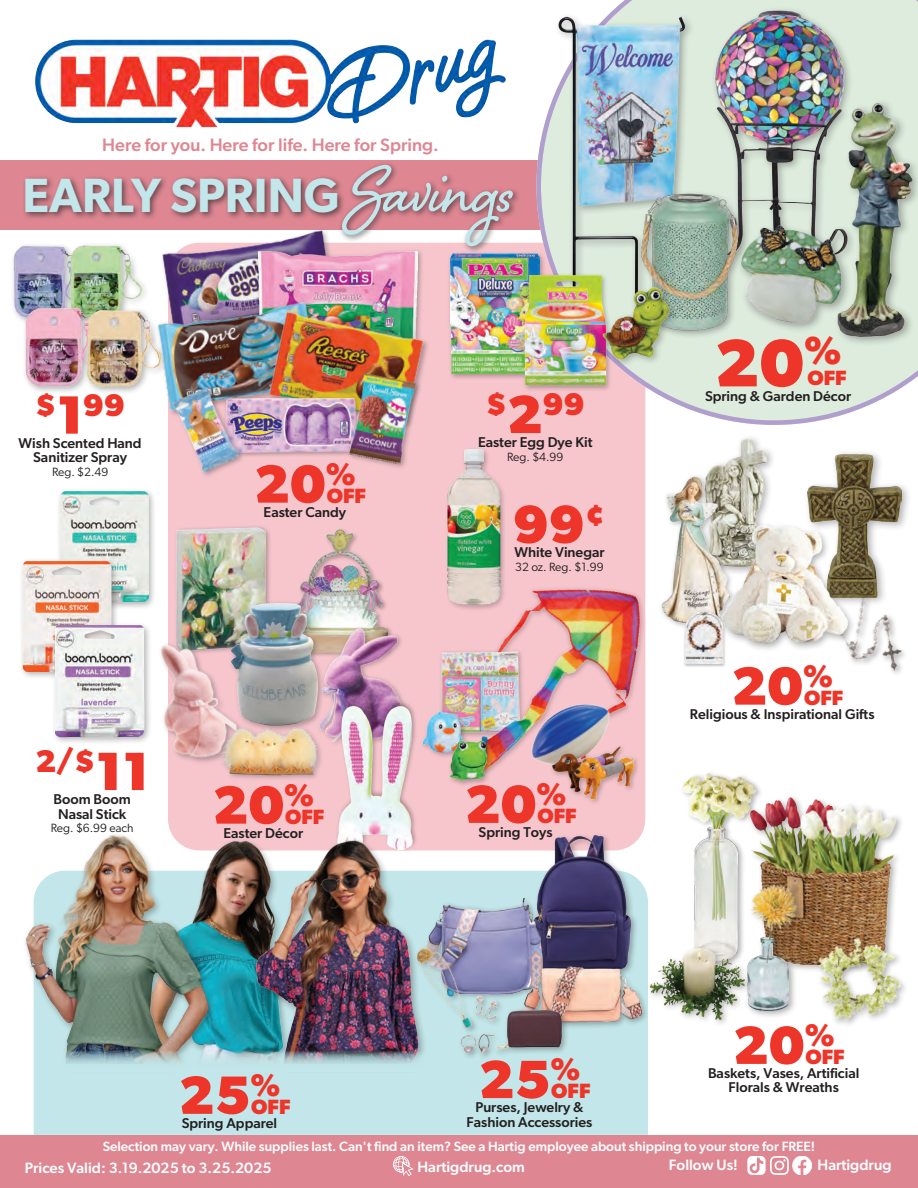
<style>
.page{position:relative;width:918px;height:1188px;background:#fff}
.page>*{position:absolute;margin:0;border:0;box-sizing:border-box;transform-origin:0 0}
.t1{font:700 84px "Shelby";color:#c2e6e9}
.REGULAR_PRICE{font:700 67.5px "Gibson";color:#ee3529}
.REGULAR_PRICE-2{font:700 54px "Gibson";color:#ee3529}
.t2{font:600 48.3px "Gibson";color:#c2e6e9}
.REGULAR_PRICE-3{font:700 31.5px "Gibson";color:#ee3529}
.t3{font:700 20.7px "Gibson";color:#ee3529}
.t4{font:500 18px "Gibson";color:#de8793}
.t5{font:500 15px "Gibson";color:#fff}
.REGULAR_SUBTEXT{font:500 14.25px "Gibson";color:#231f20}
.t6{font:500 13.5px "Gibson";color:#fff}
.REGULAR_SUBTEXT-2{font:12px "Gibson";color:#231f20}
.s1{font-size:54px}
</style>
<div class="page">
<div style="left:34px;top:871px;width:614px;height:264px;background:#c2e6e9"></div>
<img style="left:35px;top:39px;width:471px;height:89px">
<div style="left:0;top:160px;width:918px;height:70px;background:#de8793"></div>
<div style="left:0;top:1135px;width:918px;height:53px;background:#de8793"></div>
<img style="left:793px;top:1156px;width:19px;height:19px">
<svg style="left:747px;top:1156px;width:42px;height:19px"></svg>
<svg style="left:393px;top:1156px;width:20px;height:20px"></svg>
<div style="left:168px;top:243px;width:477px;height:607px;background:#f7c6cd;border-radius:31px"></div>
<img style="left:499px;top:532px;width:147px;height:277px">
<img style="left:763px;top:797px;width:138px;height:107px">
<div style="left:680px;top:770px;width:83px;height:199px;background:#231f20;opacity:.35"></div>
<img style="left:695px;top:828px;width:46px;height:101px">
<img style="left:680px;top:770px;width:82px;height:58px">
<img style="left:703px;top:832px;width:26px;height:95px">
<div style="left:744px;top:882px;width:62px;height:137px;background:#231f20;opacity:.35"></div>
<img style="left:751px;top:940px;width:28px;height:71px">
<img style="left:745px;top:874px;width:55px;height:66px">
<img style="left:751px;top:944px;width:28px;height:23px">
<img style="left:779px;top:904px;width:126px;height:121px">
<img style="left:162px;top:230px;width:176px;height:58px">
<div style="left:56px;top:488px;width:101px;height:122px;background:#231f20;opacity:.35"></div>
<img style="left:56px;top:492px;width:92px;height:110px">
<div style="left:19px;top:558px;width:101px;height:121px;background:#231f20;opacity:.35"></div>
<img style="left:19px;top:562px;width:103px;height:109px">
<div style="left:445px;top:447px;width:61px;height:165px;background:#231f20;opacity:.35"></div>
<img style="left:448px;top:450px;width:52px;height:154px">
<img style="left:13px;top:244px;width:130px;height:76px">
<div style="left:23px;top:304px;width:146px;height:91px;background:#231f20;opacity:.35"></div>
<img style="left:25px;top:307px;width:130px;height:81px">
<img style="left:645px;top:929px;width:106px;height:106px">
<img style="left:441px;top:646px;width:92px;height:90px">
<div style="left:420px;top:708px;width:49px;height:51px;background:#231f20;opacity:.35"></div>
<img style="left:420px;top:710px;width:44px;height:47px">
<img style="left:516px;top:685px;width:114px;height:104px">
<img style="left:526px;top:813px;width:133px;height:188px">
<div style="left:549px;top:744px;width:92px;height:62px;background:#f7c6cd"></div>
<img style="left:544px;top:739px;width:95px;height:70px">
<div style="left:423px;top:895px;width:126px;height:106px;background:#231f20;opacity:.35"></div>
<img style="left:427px;top:899px;width:125px;height:100px">
<div style="left:458px;top:1031px;width:43px;height:30px;background:#c1e5e8"></div>
<img style="left:460px;top:1034px;width:31px;height:23px">
<img style="left:483px;top:984px;width:28px;height:47px">
<img style="left:427px;top:937px;width:56px;height:105px">
<div style="left:22px;top:174px;width:324px;height:47px;background:#231f20;opacity:.65"></div>
<div style="left:338px;top:161px;width:183px;height:93px;background:#231f20;opacity:.65"></div>
<img style="left:536px;top:0;width:382px;height:425px">
<img style="left:724px;top:209px;width:135px;height:134px">
<div style="left:521px;top:964px;width:128px;height:68px;background:#c2e6e9"></div>
<img style="left:514px;top:952px;width:134px;height:75px">
<img style="left:300px;top:529px;width:83px;height:68px">
<img style="left:176px;top:526px;width:94px;height:105px">
<img style="left:220px;top:596px;width:103px;height:125px">
<img style="left:164px;top:631px;width:83px;height:132px">
<img style="left:214px;top:721px;width:103px;height:58px">
<img style="left:317px;top:597px;width:86px;height:174px">
<div style="left:335px;top:700px;width:83px;height:152px;background:#231f20;opacity:.35"></div>
<img style="left:337px;top:704px;width:78px;height:127px">
<div style="left:255px;top:248px;width:169px;height:98px;background:#231f20;opacity:.35"></div>
<img style="left:258px;top:251px;width:159px;height:50px">
<img style="left:155px;top:288px;width:167px;height:107px">
<img style="left:253px;top:301px;width:175px;height:89px">
<img style="left:258px;top:390px;width:76px;height:66px">
<img style="left:156px;top:378px;width:102px;height:98px">
<img style="left:334px;top:370px;width:94px;height:98px">
<img style="left:474px;top:693px;width:83px;height:87px">
<div style="left:448px;top:738px;width:46px;height:50px;background:#231f20;opacity:.35"></div>
<img style="left:436px;top:739px;width:62px;height:49px">
<div style="left:51px;top:622px;width:101px;height:123px;background:#231f20;opacity:.35"></div>
<img style="left:55px;top:626px;width:109px;height:119px">
<img style="left:711px;top:437px;width:62px;height:73px">
<div style="left:447px;top:251px;width:100px;height:130px;background:#231f20;opacity:.35"></div>
<img style="left:450px;top:254px;width:90px;height:119px">
<div style="left:554px;top:13px;width:141px;height:295px;background:#ddecdd"></div>
<img style="left:543px;top:9px;width:146px;height:263px">
<div style="left:522px;top:272px;width:90px;height:120px;background:#231f20;opacity:.35"></div>
<img style="left:509px;top:273px;width:114px;height:114px">
<img style="left:610px;top:183px;width:156px;height:157px">
<div style="left:599px;top:284px;width:80px;height:85px;background:#231f20;opacity:.35"></div>
<img style="left:601px;top:286px;width:69px;height:80px">
<img style="left:661px;top:469px;width:78px;height:156px">
<img style="left:852px;top:607px;width:52px;height:67px">
<div style="left:803px;top:449px;width:109px;height:158px;background:#231f20;opacity:.35"></div>
<img style="left:808px;top:454px;width:94px;height:143px">
<img style="left:719px;top:510px;width:141px;height:150px">
<img style="left:676px;top:609px;width:56px;height:57px">
<img style="left:228px;top:840px;width:15px;height:210px">
<div style="left:22px;top:832px;width:195px;height:241px;background:#231f20;opacity:.35"></div>
<img style="left:22px;top:834px;width:206px;height:229px">
<img style="left:243px;top:831px;width:183px;height:219px">
<div style="left:492px;top:1006px;width:78px;height:51px;background:#c1e5e8"></div>
<img style="left:489px;top:999px;width:82px;height:54px">
<img style="left:49px;top:1050px;width:415px;height:21px">
<p class="t4" style="left:102px;top:134px;width:338px">Here for you. Here for life. Here for Spring.</p>
<p class="t1" style="left:352px;top:133px;width:162px">Savings</p>
<p class="t2" style="left:22px;top:166px;width:319px">EARLY SPRING</p>
<p class="REGULAR_PRICE-3" style="left:35px;top:386px;width:91px">$<span class="s1">1</span>99</p>
<p class="REGULAR_SUBTEXT" style="left:19px;top:434px;width:125px">Wish Scented Hand</p>
<p class="REGULAR_SUBTEXT" style="left:33px;top:449px;width:95px">Sanitizer Spray</p>
<p class="REGULAR_SUBTEXT-2" style="left:52px;top:464px;width:58px">Reg. $2.49</p>
<p class="REGULAR_PRICE-2" style="left:254px;top:452px;width:103px">20<sup>%</sup></p>
<p class="REGULAR_SUBTEXT" style="left:264px;top:503px;width:84px">Easter Candy</p>
<p class="t3" style="left:327px;top:483px;width:41px">OFF</p>
<p class="REGULAR_PRICE-3" style="left:35px;top:742px;width:115px">2/$<span class="s1">11</span></p>
<p class="REGULAR_SUBTEXT" style="left:54px;top:791px;width:79px">Boom Boom</p>
<p class="REGULAR_SUBTEXT" style="left:58px;top:805px;width:70px">Nasal Stick</p>
<p class="REGULAR_SUBTEXT-2" style="left:51px;top:821px;width:84px">Reg. $6.99 each</p>
<p class="REGULAR_PRICE-3" style="left:284px;top:776px;width:31px">%</p>
<p class="REGULAR_SUBTEXT" style="left:224px;top:824px;width:81px">Easter Décor</p>
<p class="REGULAR_PRICE-2" style="left:213px;top:773px;width:73px">20</p>
<p class="t3" style="left:285px;top:804px;width:41px">OFF</p>
<p class="REGULAR_PRICE-2" style="left:179px;top:1063px;width:103px">25<sup>%</sup></p>
<p class="REGULAR_SUBTEXT" style="left:182px;top:1115px;width:97px">Spring Apparel</p>
<p class="t3" style="left:251px;top:1094px;width:41px">OFF</p>
<p class="REGULAR_PRICE-3" style="left:486px;top:385px;width:100px">$<span class="s1">2</span>99</p>
<p class="REGULAR_SUBTEXT" style="left:478px;top:434px;width:116px">Easter Egg Dye Kit</p>
<p class="REGULAR_SUBTEXT-2" style="left:507px;top:449px;width:58px">Reg. $4.99</p>
<p class="REGULAR_PRICE-2" style="left:513px;top:492px;width:94px">99<sup>¢</sup></p>
<p class="REGULAR_SUBTEXT" style="left:514px;top:544px;width:92px">White Vinegar</p>
<p class="REGULAR_SUBTEXT-2" style="left:515px;top:559px;width:90px">32 oz. Reg. $1.99</p>
<p class="REGULAR_PRICE-2" style="left:465px;top:772px;width:103px">20<sup>%</sup></p>
<p class="REGULAR_SUBTEXT" style="left:479px;top:824px;width:75px">Spring Toys</p>
<p class="t3" style="left:537px;top:803px;width:41px">OFF</p>
<p class="REGULAR_PRICE-2" style="left:479px;top:1047px;width:103px">25<sup>%</sup></p>
<p class="REGULAR_SUBTEXT" style="left:475px;top:1099px;width:110px">Purses, Jewelry &amp;</p>
<p class="REGULAR_SUBTEXT" style="left:467px;top:1113px;width:127px">Fashion Accessories</p>
<p class="t3" style="left:551px;top:1079px;width:41px">OFF</p>
<p class="REGULAR_PRICE" style="left:715px;top:323px;width:129px">20<sup>%</sup></p>
<p class="REGULAR_SUBTEXT" style="left:705px;top:387px;width:148px">Spring &amp; Garden Décor</p>
<p class="t3" style="left:807px;top:365px;width:41px">OFF</p>
<p class="REGULAR_PRICE-2" style="left:731px;top:654px;width:103px">20<sup>%</sup></p>
<p class="REGULAR_SUBTEXT" style="left:690px;top:705px;width:186px">Religious &amp; Inspirational Gifts</p>
<p class="t3" style="left:804px;top:685px;width:41px">OFF</p>
<p class="REGULAR_PRICE-2" style="left:733px;top:1013px;width:103px">20<sup>%</sup></p>
<p class="REGULAR_SUBTEXT" style="left:708px;top:1065px;width:153px">Baskets, Vases, Artificial</p>
<p class="REGULAR_SUBTEXT" style="left:729px;top:1079px;width:112px">Florals &amp; Wreaths</p>
<p class="t3" style="left:806px;top:1044px;width:41px">OFF</p>
<p class="t6" style="left:103px;top:1138px;width:714px">Selection may vary. While supplies last. Can't find an item? See a Hartig employee about shipping to your store for FREE!</p>
<p class="t5" style="left:417px;top:1158px;width:109px">Hartigdrug.com</p>
<p class="t5" style="left:669px;top:1156px;width:70px">Follow Us!</p>
<p class="t5" style="left:818px;top:1156px;width:76px">Hartigdrug</p>
<p class="t5" style="left:25px;top:1158px;width:248px">Prices Valid: 3.19.2025 to 3.25.2025</p>
</div>
